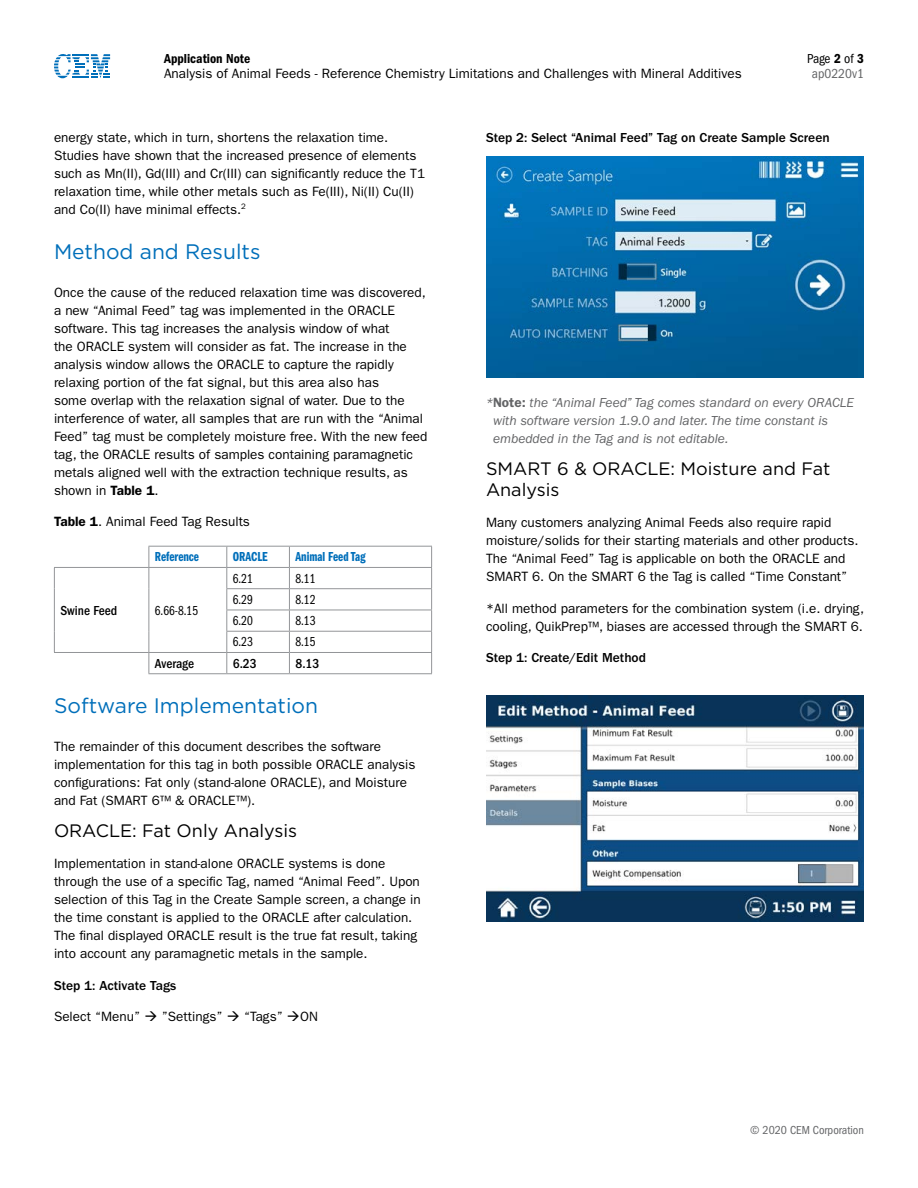
<style>
.page{position:relative;width:918px;height:1188px;background:#fff}
.page>*{position:absolute;margin:0;border:0;box-sizing:border-box;transform-origin:0 0}
.Subtitle{font:21px "Gotham HTF";color:#006fba}
.Sub-subtitle{font:18px/21px "Gotham HTF";color:#000}
.Paragraph{font:13.5px/18px "ITC Franklin Gothic Std";color:#000}
.t1{font:italic 13.5px/18px "ITC Franklin Gothic Std";color:#636466}
.Paragraph-2{font:500 13.5px "ITC Franklin Gothic Std";color:#000}
.Chart_Content{font:13.5px "ITC Franklin Gothic Std Bk Cp";color:#000}
.Chart_Heading{font:13.5px "ITC Franklin Gothic Std Dm Cp";color:#006fba}
.Chart_Content-2{font:500 condensed 13.5px "ITC Franklin Gothic Std";color:#000}
.t2{font:condensed 13.5px/15px "ITC Franklin Gothic Std";color:#636466;text-align:center}
.t3{font:13.5px "ITC Franklin Gothic Std Dm Cd";color:#000}
.t4{font:condensed 12px "ITC Franklin Gothic Std";color:#636466}
.s1{color:#000}
.s2{font-family:"ITC Franklin Gothic Std Dm Cd";font-stretch:normal;color:#000}
.s3{font-weight:600}
.s4{font-weight:600;font-style:normal}
</style>
<div class="page">
<svg style="left:54px;top:54px;width:56px;height:24px"></svg>
<hr style="left:148px;top:546px;width:79px;height:1px;background:#939598">
<hr style="left:227px;top:546px;width:62px;height:1px;background:#939598">
<hr style="left:289px;top:546px;width:143px;height:1px;background:#939598">
<hr style="left:54px;top:567px;width:95px;height:1px;background:#939598">
<hr style="left:149px;top:567px;width:78px;height:1px;background:#939598">
<hr style="left:227px;top:567px;width:62px;height:1px;background:#939598">
<hr style="left:289px;top:567px;width:143px;height:1px;background:#939598">
<hr style="left:226px;top:588px;width:63px;height:1px;background:#939598">
<hr style="left:289px;top:588px;width:143px;height:1px;background:#939598">
<hr style="left:226px;top:610px;width:63px;height:1px;background:#939598">
<hr style="left:289px;top:610px;width:143px;height:1px;background:#939598">
<svg style="left:54px;top:568px;width:1px;height:84px"></svg>
<hr style="left:226px;top:631px;width:63px;height:1px;background:#939598">
<hr style="left:289px;top:631px;width:143px;height:1px;background:#939598">
<hr style="left:54px;top:652px;width:95px;height:1px;background:#939598">
<hr style="left:149px;top:652px;width:78px;height:1px;background:#939598">
<svg style="left:148px;top:547px;width:1px;height:126px"></svg>
<hr style="left:227px;top:652px;width:62px;height:1px;background:#939598">
<svg style="left:226px;top:547px;width:1px;height:126px"></svg>
<hr style="left:289px;top:652px;width:143px;height:1px;background:#939598">
<svg style="left:289px;top:547px;width:1px;height:126px"></svg>
<svg style="left:431px;top:547px;width:1px;height:126px"></svg>
<hr style="left:148px;top:673px;width:79px;height:1px;background:#939598">
<hr style="left:227px;top:673px;width:62px;height:1px;background:#939598">
<hr style="left:289px;top:673px;width:143px;height:1px;background:#939598">
<img style="left:486px;top:156px;width:378px;height:222px">
<img style="left:486px;top:696px;width:378px;height:226px">
<p class="t3" style="left:164px;top:51px;width:88px">Application Note</p>
<p class="Paragraph" style="left:164px;top:65px;width:579px">Analysis of Animal Feeds - Reference Chemistry Limitations and Challenges with Mineral Additives</p>
<p class="t2" style="left:807px;top:51px;width:58px"><span class="s1">Page</span> <span class="s2">2</span> <span class="s1">of</span> <span class="s2">3 </span>ap0220v1</p>
<p class="Paragraph" style="left:54px;top:128px;width:373px">energy state, which in turn, shortens the relaxation time.<br>Studies have shown that the increased presence of elements such as Mn(II), Gd(III) and Cr(III) can significantly reduce the T1 relaxation time, while other metals such as Fe(III), Ni(II) Cu(II) and Co(II) have minimal effects.<sup>2</sup></p>
<p class="Subtitle" style="left:54px;top:240px;width:208px">Method and Results</p>
<p class="Paragraph" style="left:54px;top:283px;width:375px">Once the cause of the reduced relaxation time was discovered, a new “Animal Feed” tag was implemented in the ORACLE software. This tag increases the analysis window of what<br>the ORACLE system will consider as fat. The increase in the analysis window allows the ORACLE to capture the rapidly relaxing portion of the fat signal, but this area also has<br>some overlap with the relaxation signal of water. Due to the interference of water, all samples that are run with the “Animal Feed” tag must be completely moisture free. With the new feed tag, the ORACLE results of samples containing paramagnetic metals aligned well with the extraction technique results, as shown in <span class="s3">Table 1</span>.</p>
<p class="Paragraph" style="left:54px;top:513px;width:198px"><span class="s3">Table 1</span>. Animal Feed Tag Results</p>
<p class="Chart_Heading" style="left:155px;top:550px;width:46px">Reference</p>
<p class="Chart_Heading" style="left:233px;top:550px;width:36px">ORACLE</p>
<p class="Chart_Heading" style="left:295px;top:550px;width:72px">Animal Feed Tag</p>
<p class="Chart_Content-2" style="left:60px;top:602px;width:58px">Swine Feed</p>
<p class="Chart_Content" style="left:155px;top:603px;width:45px">6.66-8.15</p>
<p class="Chart_Content" style="left:233px;top:571px;width:22px">6.21</p>
<p class="Chart_Content" style="left:295px;top:571px;width:22px">8.11</p>
<p class="Chart_Content" style="left:233px;top:592px;width:22px">6.29</p>
<p class="Chart_Content" style="left:295px;top:592px;width:22px">8.12</p>
<p class="Chart_Content" style="left:233px;top:613px;width:22px">6.20</p>
<p class="Chart_Content" style="left:295px;top:613px;width:22px">8.13</p>
<p class="Chart_Content" style="left:233px;top:635px;width:22px">6.23</p>
<p class="Chart_Content" style="left:295px;top:635px;width:22px">8.15</p>
<p class="Chart_Content-2" style="left:155px;top:656px;width:41px">Average</p>
<p class="Chart_Content-2" style="left:233px;top:656px;width:25px">6.23</p>
<p class="Chart_Content-2" style="left:295px;top:656px;width:25px">8.13</p>
<p class="Subtitle" style="left:54px;top:694px;width:266px">Software Implementation</p>
<p class="Paragraph" style="left:54px;top:738px;width:363px">The remainder of this document describes the software implementation for this tag in both possible ORACLE analysis configurations: Fat only (stand-alone ORACLE), and Moisture and Fat (SMART 6™ &amp; ORACLE™).</p>
<p class="Sub-subtitle" style="left:54px;top:820px;width:245px">ORACLE: Fat Only Analysis</p>
<p class="Paragraph" style="left:54px;top:855px;width:368px">Implementation in stand-alone ORACLE systems is done through the use of a specific Tag, named “Animal Feed”. Upon selection of this Tag in the Create Sample screen, a change in the time constant is applied to the ORACLE after calculation.<br>The final displayed ORACLE result is the true fat result, taking into account any paramagnetic metals in the sample.</p>
<p class="Paragraph-2" style="left:54px;top:978px;width:124px">Step 1: Activate Tags</p>
<p class="Paragraph" style="left:54px;top:1008px;width:266px">Select “Menu” → ”Settings” → “Tags” →ON</p>
<p class="Paragraph-2" style="left:486px;top:130px;width:345px">Step 2: Select “Animal Feed” Tag on Create Sample Screen</p>
<p class="t1" style="left:493px;top:394px;width:363px;text-indent:-7px">*<span class="s4">Note:</span> the “Animal Feed” Tag comes standard on every ORACLE with software version 1.9.0 and later. The time constant is embedded in the Tag and is not editable.</p>
<p class="Sub-subtitle" style="left:486px;top:457px;width:346px">SMART 6 &amp; ORACLE: Moisture and Fat<br>Analysis</p>
<p class="Paragraph" style="left:486px;top:514px;width:374px">Many customers analyzing Animal Feeds also require rapid moisture/solids for their starting materials and other products.<br>The “Animal Feed” Tag is applicable on both the ORACLE and SMART 6. On the SMART 6 the Tag is called “Time Constant”</p>
<p class="Paragraph" style="left:486px;top:599px;width:380px">*All method parameters for the combination system (i.e. drying, cooling, QuikPrep™, biases are accessed through the SMART 6.</p>
<p class="Paragraph-2" style="left:486px;top:650px;width:162px">Step 1: Create/Edit Method</p>
<p class="t4" style="left:750px;top:1123px;width:115px">© 2020 CEM Corporation</p>
</div>
